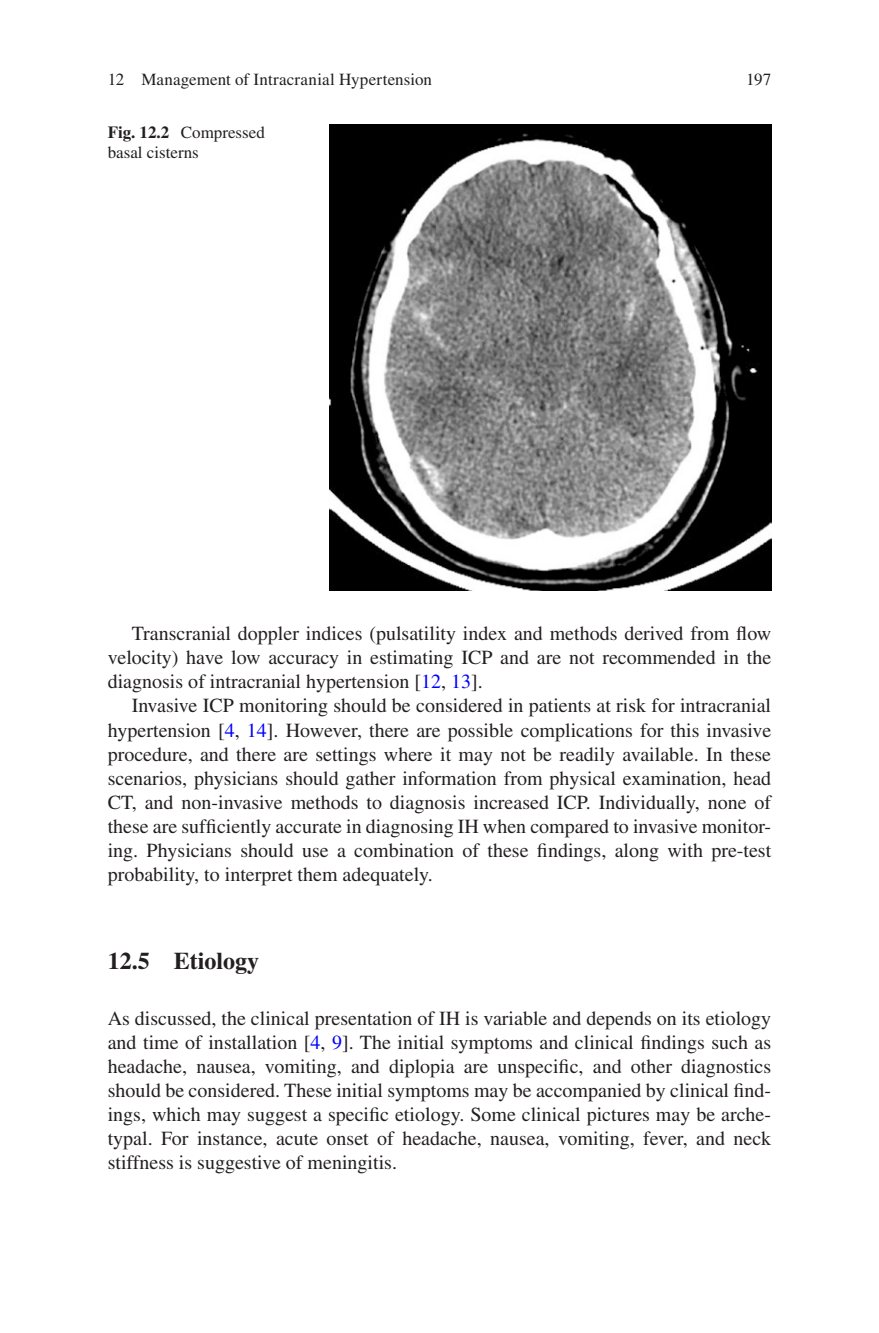
<style>
.page{position:relative;width:879px;height:1333px;background:#fff}
.page>*{position:absolute;margin:0;border:0;box-sizing:border-box;transform-origin:0 0}
.t1{font:700 24px "Times LT Std";color:#231f20}
.t2{font:20px/24px "Times LT Std";color:#231f20;text-align:justify}
.t3{font:17px/20px "Times LT Std";color:#231f20}
.s1{font-weight:700}
.s2{color:#00f}
</style>
<div class="page">
<img style="left:330px;top:124px;width:441px;height:466px">
<p class="t3" style="left:108px;top:69px;width:326px">12 Management of Intracranial Hypertension</p>
<p class="t3" style="left:108px;top:122px;width:159px"><span class="s1">Fig. 12.2</span> Compressed basal cisterns</p>
<p class="t3" style="left:746px;top:69px;width:27px">197</p>
<p class="t2" style="left:108px;top:621px;width:665px;text-indent:24px">Transcranial doppler indices (pulsatility index and methods derived from flow velocity) have low accuracy in estimating ICP and are not recommended in the diagnosis of intracranial hypertension [<span class="s2">12</span>, <span class="s2">13</span>].</p>
<p class="t2" style="left:108px;top:693px;width:665px;text-indent:24px">Invasive ICP monitoring should be considered in patients at risk for intracranial hypertension [<span class="s2">4</span>, <span class="s2">14</span>]. However, there are possible complications for this invasive procedure, and there are settings where it may not be readily available. In these scenarios, physicians should gather information from physical examination, head CT, and non-invasive methods to diagnosis increased ICP. Individually, none of these are sufficiently accurate in diagnosing IH when compared to invasive monitor&shy;ing. Physicians should use a combination of these findings, along with pre-test probability, to interpret them adequately.</p>
<p class="t1" style="left:108px;top:946px;width:153px">12.5 Etiology</p>
<p class="t2" style="left:108px;top:1005px;width:665px">As discussed, the clinical presentation of IH is variable and depends on its etiology and time of installation [<span class="s2">4</span>, <span class="s2">9</span>]. The initial symptoms and clinical findings such as headache, nausea, vomiting, and diplopia are unspecific, and other diagnostics should be considered. These initial symptoms may be accompanied by clinical find&shy;ings, which may suggest a specific etiology. Some clinical pictures may be arche&shy;typal. For instance, acute onset of headache, nausea, vomiting, fever, and neck stiffness is suggestive of meningitis.</p>
</div>
